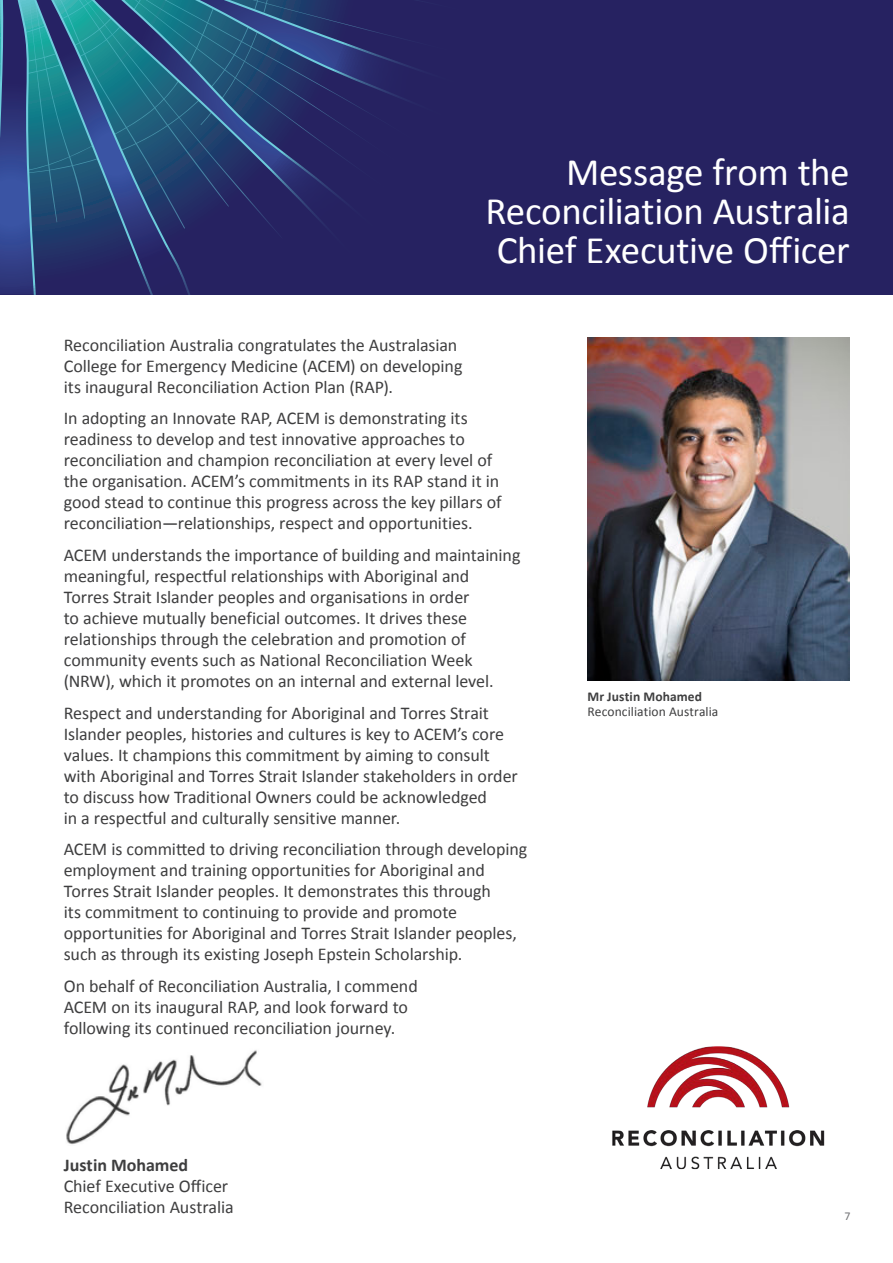
<style>
.page{position:relative;width:893px;height:1263px;background:#fff}
.page>*{position:absolute;margin:0;border:0;box-sizing:border-box;transform-origin:0 0}
.Page_Title{font:39px/39px "Calibri";letter-spacing:-.01em;color:#fff;text-align:justify}
.Body_Large{font:18px/21px "Calibri";letter-spacing:-.005em;color:#3e3e3f}
.t1{font:13.5px/15px "Calibri";letter-spacing:.005em;color:#3e3e3f}
.t2{font:12px "Calibri";color:#727376}
.s1{font-weight:700}
</style>
<div class="page">
<div style="left:0;top:0;width:893px;height:294px;background:#262261"></div>
<svg style="left:0;top:0;width:416px;height:294px"></svg>
<img style="left:587px;top:337px;width:263px;height:343px">
<img style="left:66px;top:1050px;width:196px;height:95px">
<img style="left:612px;top:1046px;width:213px;height:124px">
<p class="Page_Title" style="left:485px;top:150px;width:366px;text-indent:81px">Message from the Reconciliation Australia Chief Executive Officer</p>
<p class="Body_Large" style="left:64px;top:333px;width:400px">Reconciliation Australia congratulates the Australasian<br>College for Emergency Medicine (ACEM) on developing its inaugural Reconciliation Action Plan (RAP).</p>
<p class="Body_Large" style="left:64px;top:407px;width:439px">In adopting an Innovate RAP, ACEM is demonstrating its readiness to develop and test innovative approaches to reconciliation and champion reconciliation at every level of the organisation. ACEM’s commitments in its RAP stand it in good stead to continue this progress across the key pillars of reconciliation—relationships, respect and opportunities.</p>
<p class="Body_Large" style="left:64px;top:543px;width:458px">ACEM understands the importance of building and maintaining meaningful, respectful relationships with Aboriginal and<br>Torres Strait Islander peoples and organisations in order<br>to achieve mutually beneficial outcomes. It drives these relationships through the celebration and promotion of community events such as National Reconciliation Week (NRW), which it promotes on an internal and external level.</p>
<p class="Body_Large" style="left:64px;top:701px;width:455px">Respect and understanding for Aboriginal and Torres Strait Islander peoples, histories and cultures is key to ACEM’s core values. It champions this commitment by aiming to consult with Aboriginal and Torres Strait Islander stakeholders in order to discuss how Traditional Owners could be acknowledged<br>in a respectful and culturally sensitive manner.</p>
<p class="Body_Large" style="left:64px;top:838px;width:465px">ACEM is committed to driving reconciliation through developing employment and training opportunities for Aboriginal and Torres Strait Islander peoples. It demonstrates this through<br>its commitment to continuing to provide and promote opportunities for Aboriginal and Torres Strait Islander peoples, such as through its existing Joseph Epstein Scholarship.</p>
<p class="Body_Large" style="left:64px;top:974px;width:355px">On behalf of Reconciliation Australia, I commend<br>ACEM on its inaugural RAP, and look forward to following its continued reconciliation journey.</p>
<p class="Body_Large" style="left:64px;top:1153px;width:171px"><span class="s1">Justin Mohamed<br></span>Chief Executive Officer<br>Reconciliation Australia</p>
<p class="t1" style="left:587px;top:689px;width:132px"><span class="s1">Mr Justin Mohamed<br></span>Reconciliation Australia</p>
<p class="t2" style="left:844px;top:1209px;width:8px">7</p>
</div>
